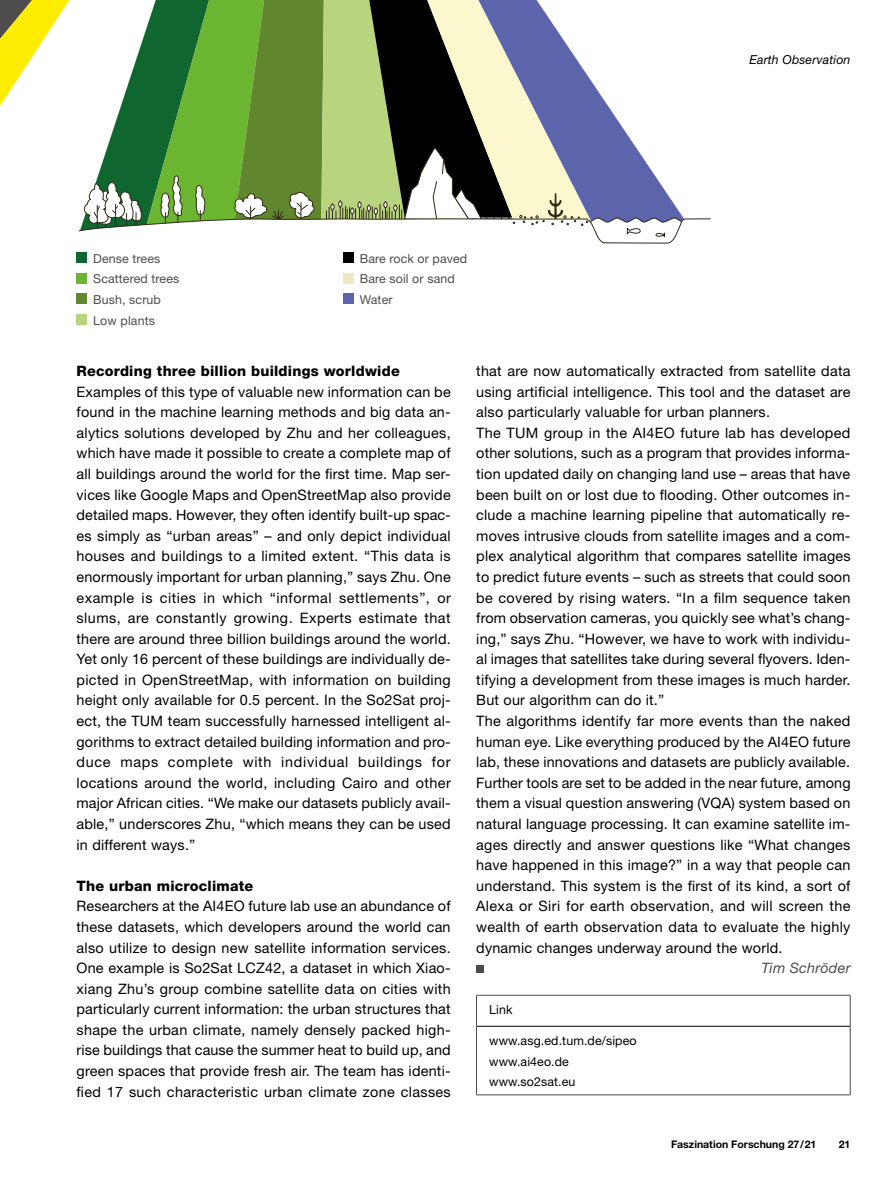
<style>
.page{position:relative;width:893px;height:1191px;background:#fff}
.page>*{position:absolute;margin:0;border:0;box-sizing:border-box;transform-origin:0 0}
.Text_E{font:14.4px/20.5px "Helvetica Neue LT Std";letter-spacing:.015em;color:#000;text-align:justify}
.Text_E_Zwischenübers{font:800 14.4px "Helvetica Neue LT Std";letter-spacing:.015em;color:#000}
.Text_E-2{font:italic 14.4px "Helvetica Neue LT Std";letter-spacing:.015em;color:#4e4c4c}
.t1{font:12.3px/20.5px "Helvetica Neue LT Std";letter-spacing:.01em;color:#4e4c4c}
.BU_Blocksatz{font:12.3px "Helvetica Neue LT Std";letter-spacing:.01em;color:#000}
.t2{font:italic 12.3px "Helvetica Neue LT Std";letter-spacing:.01em;color:#000}
.t3{font:700 10.5px "Helvetica Neue LT Std";color:#000}
</style>
<div class="page">
<svg style="left:0;top:0;width:69px;height:106px"></svg>
<svg style="left:79px;top:0;width:632px;height:244px"></svg>
<div style="left:476px;top:965px;width:8px;height:8px;background:#4e4c4c"></div>
<div style="left:77px;top:252px;width:10px;height:11px;background:#0f672f"></div>
<div style="left:77px;top:273px;width:10px;height:10px;background:#6cb530"></div>
<div style="left:77px;top:294px;width:10px;height:10px;background:#61872e"></div>
<div style="left:77px;top:314px;width:10px;height:11px;background:#b9d47f"></div>
<div style="left:343px;top:252px;width:10px;height:11px;background:#000"></div>
<div style="left:343px;top:273px;width:10px;height:10px;background:#ede9c2"></div>
<div style="left:343px;top:294px;width:10px;height:10px;background:#5c65ac"></div>
<hr style="left:477px;top:1026px;width:373px;height:1px;background:#000">
<hr style="left:476px;top:995px;width:1px;height:31px;background:#4e4c4c">
<hr style="left:476px;top:995px;width:374px;height:1px;background:#4e4c4c">
<hr style="left:850px;top:995px;width:1px;height:31px;background:#4e4c4c">
<hr style="left:476px;top:1026px;width:1px;height:68px;background:#4e4c4c">
<hr style="left:850px;top:1026px;width:1px;height:68px;background:#4e4c4c">
<hr style="left:476px;top:1094px;width:374px;height:1px;background:#4e4c4c">
<p class="t2" style="left:749px;top:52px;width:102px">Earth Observation</p>
<p class="t1" style="left:93px;top:248px;width:88px">Dense trees<br>Scattered trees<br>Bush, scrub<br>Low plants</p>
<p class="t1" style="left:360px;top:248px;width:109px">Bare rock or paved<br>Bare soil or sand<br>Water</p>
<p class="Text_E_Zwischenübers" style="left:77px;top:362px;width:325px">Recording three billion buildings worldwide</p>
<p class="Text_E" style="left:77px;top:381px;width:376px">Examples of this type of valuable new information can be found in the machine learning methods and big data an&shy;alytics solutions developed by Zhu and her colleagues, which have made it possible to create a complete map of all buildings around the world for the first time. Map ser&shy;vices like Google Maps and OpenStreetMap also provide detailed maps. However, they often identify built-up spac&shy;es simply as “urban areas” – and only depict individual houses and buildings to a limited extent. “This data is enormously important for urban planning,” says Zhu. One example is cities in which “informal settlements”, or slums, are constantly growing. Experts estimate that there are around three billion buildings around the world.<br>Yet only 16 percent of these buildings are individually de&shy;picted in OpenStreetMap, with information on building height only available for 0.5 percent. In the So2Sat proj&shy;ect, the TUM team successfully harnessed intelligent al&shy;gorithms to extract detailed building information and pro&shy;duce maps complete with individual buildings for locations around the world, including Cairo and other major African cities. “We make our datasets publicly avail&shy;able,” underscores Zhu, “which means they can be used in different ways.”</p>
<p class="Text_E_Zwischenübers" style="left:77px;top:877px;width:178px">The urban microclimate</p>
<p class="Text_E" style="left:77px;top:895px;width:376px">Researchers at the AI4EO future lab use an abundance of these datasets, which developers around the world can also utilize to design new satellite information services.<br>One example is So2Sat LCZ42, a dataset in which Xiao&shy;xiang Zhu’s group combine satellite data on cities with particularly current information: the urban structures that shape the urban climate, namely densely packed high&shy;rise buildings that cause the summer heat to build up, and green spaces that provide fresh air. The team has identi&shy;fied 17 such characteristic urban climate zone classes</p>
<p class="Text_E" style="left:476px;top:360px;width:376px">that are now automatically extracted from satellite data using artificial intelligence. This tool and the dataset are also particularly valuable for urban planners.</p>
<p class="Text_E" style="left:476px;top:422px;width:376px">The TUM group in the AI4EO future lab has developed other solutions, such as a program that provides informa&shy;tion updated daily on changing land use – areas that have been built on or lost due to flooding. Other outcomes in&shy;clude a machine learning pipeline that automatically re&shy;moves intrusive clouds from satellite images and a com&shy;plex analytical algorithm that compares satellite images to predict future events – such as streets that could soon be covered by rising waters. “In a film sequence taken from observation cameras, you quickly see what’s chang&shy;ing,” says Zhu. “However, we have to work with individu&shy;al images that satellites take during several flyovers. Iden&shy;tifying a development from these images is much harder.<br>But our algorithm can do it.”</p>
<p class="Text_E" style="left:476px;top:710px;width:376px">The algorithms identify far more events than the naked human eye. Like everything produced by the AI4EO future lab, these innovations and datasets are publicly available.<br>Further tools are set to be added in the near future, among them a visual question answering (VQA) system based on natural language processing. It can examine satellite im&shy;ages directly and answer questions like “What changes have happened in this image?” in a way that people can understand. This system is the first of its kind, a sort of Alexa or Siri for earth observation, and will screen the wealth of earth observation data to evaluate the highly dynamic changes underway around the world.</p>
<p class="Text_E-2" style="left:761px;top:959px;width:91px">Tim Schröder</p>
<p class="BU_Blocksatz" style="left:489px;top:1002px;width:25px">Link</p>
<p class="BU_Blocksatz" style="left:489px;top:1033px;width:149px">www.asg.ed.tum.de/sipeo</p>
<p class="BU_Blocksatz" style="left:489px;top:1054px;width:81px">www.ai4eo.de</p>
<p class="BU_Blocksatz" style="left:489px;top:1074px;width:88px">www.so2sat.eu</p>
<p class="t3" style="left:671px;top:1137px;width:147px">Faszination Forschung 27/21</p>
<p class="t3" style="left:839px;top:1137px;width:13px">21</p>
</div>
